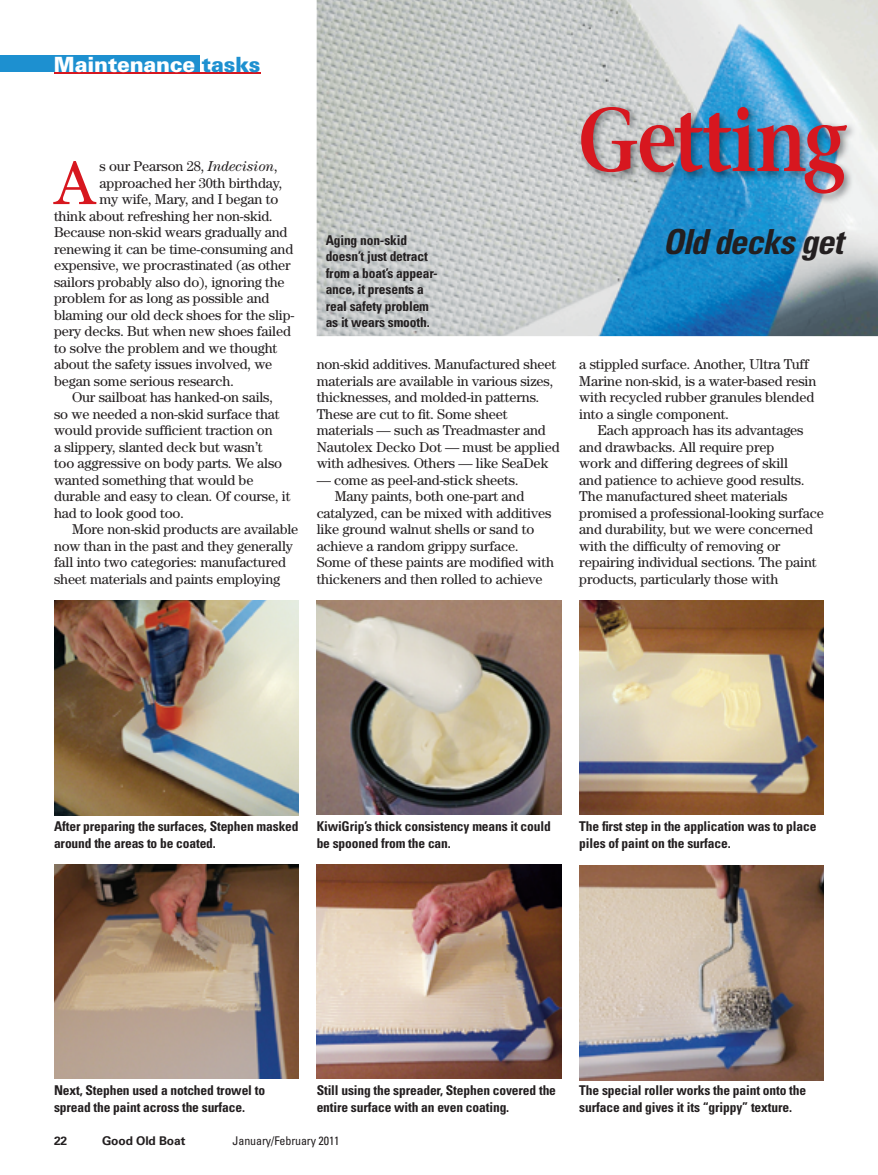
<style>
.page{position:relative;width:878px;height:1175px;background:#fff}
.page>*{position:absolute;margin:0;border:0;box-sizing:border-box;transform-origin:0 0}
.t1{font:600 90px "Stone Serif";letter-spacing:-.02em;color:#d7171f;scale:.85 1}
.t2{font:62.25px "Century Std";color:#d7171f}
.t3{font:italic 700 condensed 34.5px "Univers LT Std";letter-spacing:-.025em;color:#231f20}
.t4{font:900 21px "Univers LT Std";letter-spacing:-.01em;color:#fff}
.t5{font:14.25px/16.5px "Century Std";letter-spacing:-.01em;color:#231f20}
.t6{font:700 condensed 13.5px/16.5px "Univers LT Std";letter-spacing:-.01em;color:#231f20}
.t7{font:condensed 12px "Univers LT Std";letter-spacing:-.01em;color:#231f20}
.t8{font:700 12px "Univers LT Std";letter-spacing:-.01em;color:#231f20}
.s1{color:#1d90d0}
.s2{font-style:italic}
</style>
<div class="page">
<img style="left:316px;top:0;width:562px;height:336px">
<div style="left:0;top:56px;width:199px;height:16px;background:#1d90d0"></div>
<hr style="left:54px;top:72px;width:207px;height:2px;background:#d7171f">
<img style="left:577px;top:103px;width:301px;height:100px">
<img style="left:54px;top:600px;width:244px;height:215px">
<img style="left:316px;top:600px;width:245px;height:214px">
<img style="left:579px;top:600px;width:245px;height:214px">
<img style="left:54px;top:864px;width:244px;height:214px">
<img style="left:316px;top:864px;width:245px;height:214px">
<img style="left:579px;top:866px;width:245px;height:214px">
<h3 class="t4" style="left:54px;top:51px;width:208px">Maintenance <span class="s1">tasks</span></h3>
<h2 class="t2" style="left:54px;top:146px;width:43px">A</h2>
<p class="t5" style="left:100px;top:158px;width:180px">s our Pearson 28, <span class="s2">Indecision</span>,</p>
<p class="t5" style="left:100px;top:174px;width:184px">approached her 30th birthday,</p>
<p class="t5" style="left:100px;top:191px;width:180px">my wife, Mary, and I began to</p>
<p class="t5" style="left:54px;top:207px;width:220px">think about refreshing her non-skid.</p>
<p class="t5" style="left:54px;top:224px;width:235px">Because non-skid wears gradually and</p>
<p class="t5" style="left:54px;top:240px;width:241px">renewing it can be time-consuming and</p>
<p class="t5" style="left:54px;top:257px;width:238px">expensive, we procrastinated (as other</p>
<p class="t5" style="left:54px;top:273px;width:232px">sailors probably also do), ignoring the</p>
<p class="t5" style="left:54px;top:290px;width:217px">problem for as long as possible and</p>
<p class="t5" style="left:54px;top:306px;width:242px">blaming our old deck shoes for the slip-</p>
<p class="t5" style="left:54px;top:323px;width:238px">pery decks. But when new shoes failed</p>
<p class="t5" style="left:54px;top:339px;width:225px">to solve the problem and we thought</p>
<p class="t5" style="left:54px;top:356px;width:220px">about the safety issues involved, we</p>
<p class="t5" style="left:54px;top:372px;width:181px">began some serious research.</p>
<p class="t5" style="left:72px;top:389px;width:202px">Our sailboat has hanked-on sails,</p>
<p class="t5" style="left:54px;top:405px;width:227px">so we needed a non-skid surface that</p>
<p class="t5" style="left:54px;top:422px;width:220px">would provide sufficient traction on</p>
<p class="t5" style="left:54px;top:438px;width:210px">a slippery, slanted deck but wasn’t</p>
<p class="t5" style="left:54px;top:455px;width:230px">too aggressive on body parts. We also</p>
<p class="t5" style="left:54px;top:471px;width:201px">wanted something that would be</p>
<p class="t5" style="left:54px;top:488px;width:238px">durable and easy to clean. Of course, it</p>
<p class="t5" style="left:54px;top:504px;width:131px">had to look good too.</p>
<p class="t5" style="left:72px;top:521px;width:228px">More non-skid products are available</p>
<p class="t5" style="left:54px;top:537px;width:240px">now than in the past and they generally</p>
<p class="t5" style="left:54px;top:554px;width:233px">fall into two categories: manufactured</p>
<p class="t5" style="left:54px;top:570px;width:228px">sheet materials and paints employing</p>
<p class="t6" style="left:326px;top:231px;width:114px">Aging non-skid doesn’t just detract from a boat’s appear&shy;ance, it presents a real safety problem as it wears smooth.</p>
<p class="t5" style="left:316px;top:356px;width:244px">non-skid additives. Manufactured sheet materials are available in various sizes, thicknesses, and molded-in patterns.<br>These are cut to fit. Some sheet materials — such as Treadmaster and Nautolex Decko Dot — must be applied with adhesives. Others — like SeaDek</p>
<p class="t5" style="left:316px;top:471px;width:203px">— come as peel-and-stick sheets.</p>
<p class="t5" style="left:334px;top:488px;width:191px">Many paints, both one-part and</p>
<p class="t5" style="left:316px;top:504px;width:236px">catalyzed, can be mixed with additives</p>
<p class="t5" style="left:316px;top:521px;width:219px">like ground walnut shells or sand to</p>
<p class="t5" style="left:316px;top:537px;width:203px">achieve a random grippy surface.</p>
<p class="t5" style="left:316px;top:554px;width:239px">Some of these paints are modified with</p>
<p class="t5" style="left:316px;top:570px;width:227px">thickeners and then rolled to achieve</p>
<h1 class="t1" style="left:578px;top:84px;width:318px">Getting</h1>
<h3 class="t3" style="left:662px;top:220px;width:182px">Old decks get</h3>
<p class="t5" style="left:579px;top:356px;width:238px">a stippled surface. Another, Ultra Tuff Marine non-skid, is a water-based resin with recycled rubber granules blended into a single component.</p>
<p class="t5" style="left:579px;top:422px;width:246px;text-indent:18px">Each approach has its advantages and drawbacks. All require prep<br>work and differing degrees of skill<br>and patience to achieve good results.<br>The manufactured sheet materials promised a professional-looking surface and durability, but we were concerned with the difficulty of removing or repairing individual sections. The paint products, particularly those with</p>
<p class="t6" style="left:54px;top:818px;width:246px">After preparing the surfaces, Stephen masked around the areas to be coated.</p>
<p class="t6" style="left:316px;top:818px;width:236px">KiwiGrip’s thick consistency means it could be spooned from the can.</p>
<p class="t6" style="left:579px;top:818px;width:239px">The first step in the application was to place piles of paint on the surface.</p>
<p class="t6" style="left:54px;top:1082px;width:213px">Next, Stephen used a notched trowel to spread the paint across the surface.</p>
<p class="t6" style="left:316px;top:1082px;width:241px">Still using the spreader, Stephen covered the entire surface with an even coating.</p>
<p class="t6" style="left:579px;top:1082px;width:228px">The special roller works the paint onto the surface and gives it its “grippy” texture.</p>
<p class="t8" style="left:54px;top:1133px;width:15px">22</p>
<p class="t8" style="left:102px;top:1133px;width:85px">Good Old Boat</p>
<p class="t7" style="left:232px;top:1133px;width:108px">January/February 2011</p>
</div>
